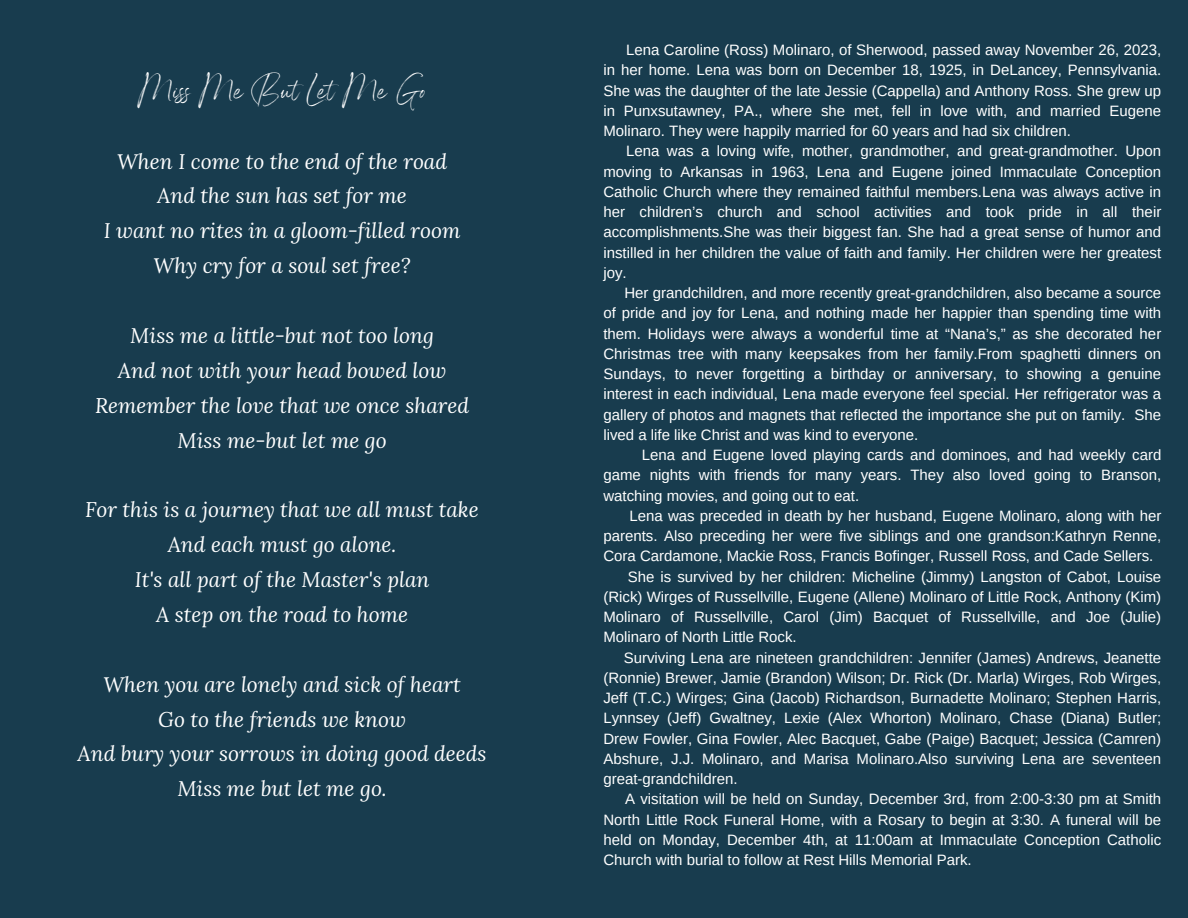
<style>
.page{position:relative;width:1188px;height:918px;background:#183c4e}
.page>*{position:absolute;margin:0;border:0;box-sizing:border-box;transform-origin:0 0}
.t1{font:36px "Angella White";color:#fff}
.t2{font:italic 21px "Lora";color:#fff}
.t3{font:15px/20.2px "Arimo";color:#fff;text-align:justify}
</style>
<div class="page">
<p class="t1" style="left:138px;top:68px;width:291px">Miss Me But Let Me Go</p>
<p class="t2" style="left:117px;top:147px;width:332px">When I come to the end of the road</p>
<p class="t2" style="left:157px;top:182px;width:251px">And the sun has set for me</p>
<p class="t2" style="left:104px;top:217px;width:358px">I want no rites in a gloom-filled room</p>
<p class="t2" style="left:154px;top:251px;width:259px">Why cry for a soul set free?</p>
<p class="t2" style="left:130px;top:321px;width:305px">Miss me a little-but not too long</p>
<p class="t2" style="left:118px;top:356px;width:330px">And not with your head bowed low</p>
<p class="t2" style="left:95px;top:391px;width:375px">Remember the love that we once shared</p>
<p class="t2" style="left:177px;top:426px;width:211px">Miss me-but let me go</p>
<p class="t2" style="left:85px;top:496px;width:395px">For this is a journey that we all must take</p>
<p class="t2" style="left:168px;top:530px;width:230px">And each must go alone.</p>
<p class="t2" style="left:135px;top:565px;width:296px">It's all part of the Master's plan</p>
<p class="t2" style="left:156px;top:600px;width:254px">A step on the road to home</p>
<p class="t2" style="left:103px;top:670px;width:359px">When you are lonely and sick of heart</p>
<p class="t2" style="left:158px;top:705px;width:249px">Go to the friends we know</p>
<p class="t2" style="left:78px;top:740px;width:410px">And bury your sorrows in doing good deeds</p>
<p class="t2" style="left:177px;top:775px;width:211px">Miss me but let me go.</p>
<p class="t3" style="left:603px;top:40px;width:559px;text-indent:23px">Lena Caroline (Ross) Molinaro, of Sherwood, passed away November 26, 2023, in her home. Lena was born on December 18, 1925, in DeLancey, Pennsylvania.<br>She was the daughter of the late Jessie (Cappella) and Anthony Ross. She grew up in Punxsutawney, PA., where she met, fell in love with, and married Eugene Molinaro. They were happily married for 60 years and had six children.</p>
<p class="t3" style="left:603px;top:141px;width:559px;text-indent:23px">Lena was a loving wife, mother, grandmother, and great-grandmother. Upon moving to Arkansas in 1963, Lena and Eugene joined Immaculate Conception Catholic Church where they remained faithful members.Lena was always active in her children’s church and school activities and took pride in all their accomplishments.She was their biggest fan. She had a great sense of humor and instilled in her children the value of faith and family. Her children were her greatest joy.</p>
<p class="t3" style="left:603px;top:283px;width:559px;text-indent:21px">Her grandchildren, and more recently great-grandchildren, also became a source of pride and joy for Lena, and nothing made her happier than spending time with them. Holidays were always a wonderful time at “Nana’s,” as she decorated her Christmas tree with many keepsakes from her family.From spaghetti dinners on Sundays, to never forgetting a birthday or anniversary, to showing a genuine interest in each individual, Lena made everyone feel special. Her refrigerator was a gallery of photos and magnets that reflected the importance she put on family. She lived a life like Christ and was kind to everyone.</p>
<p class="t3" style="left:603px;top:445px;width:559px;text-indent:38px">Lena and Eugene loved playing cards and dominoes, and had weekly card game nights with friends for many years. They also loved going to Branson, watching movies, and going out to eat.</p>
<p class="t3" style="left:603px;top:506px;width:559px;text-indent:26px">Lena was preceded in death by her husband, Eugene Molinaro, along with her parents. Also preceding her were five siblings and one grandson:Kathryn Renne, Cora Cardamone, Mackie Ross, Francis Bofinger, Russell Ross, and Cade Sellers.</p>
<p class="t3" style="left:603px;top:566px;width:559px;text-indent:24px">She is survived by her children: Micheline (Jimmy) Langston of Cabot, Louise (Rick) Wirges of Russellville, Eugene (Allene) Molinaro of Little Rock, Anthony (Kim)<br>Molinaro of Russellville, Carol (Jim) Bacquet of Russellville, and Joe (Julie)<br>Molinaro of North Little Rock.</p>
<p class="t3" style="left:603px;top:647px;width:559px;text-indent:20px">Surviving Lena are nineteen grandchildren: Jennifer (James) Andrews, Jeanette (Ronnie) Brewer, Jamie (Brandon) Wilson; Dr. Rick (Dr. Marla) Wirges, Rob Wirges, Jeff (T.C.) Wirges; Gina (Jacob) Richardson, Burnadette Molinaro; Stephen Harris, Lynnsey (Jeff) Gwaltney, Lexie (Alex Whorton) Molinaro, Chase (Diana) Butler; Drew Fowler, Gina Fowler, Alec Bacquet, Gabe (Paige) Bacquet; Jessica (Camren)<br>Abshure, J.J. Molinaro, and Marisa Molinaro.Also surviving Lena are seventeen great-grandchildren.</p>
<p class="t3" style="left:603px;top:789px;width:559px;text-indent:22px">A visitation will be held on Sunday, December 3rd, from 2:00-3:30 pm at Smith North Little Rock Funeral Home, with a Rosary to begin at 3:30. A funeral will be held on Monday, December 4th, at 11:00am at Immaculate Conception Catholic Church with burial to follow at Rest Hills Memorial Park.</p>
</div>
